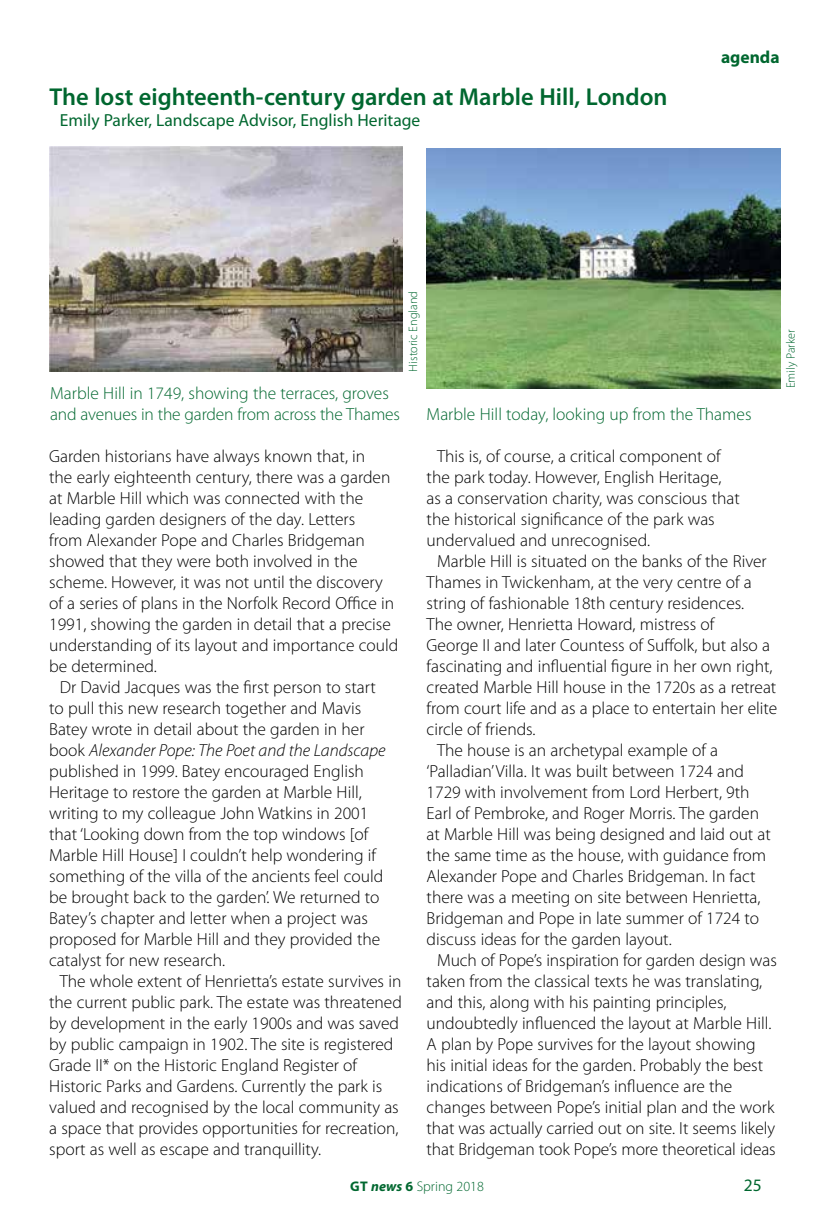
<style>
.page{position:relative;width:840px;height:1218px;background:#fff}
.page>*{position:absolute;margin:0;border:0;box-sizing:border-box;transform-origin:0 0}
.t1{font:600 24.5px "Myriad Pro";color:#00672f}
.t2{font:300 17.5px/21px "Myriad Pro";color:#000}
.t3{font:300 17.5px/21px "Myriad Pro";color:#00672f}
.t4{font:17.5px "Myriad Pro";color:#00672f}
.t5{font:700 17.5px "Myriad Pro";color:#00672f}
.t6{font:300 14px "Myriad Pro";color:#00672f}
.t7{font:300 12.25px "Myriad Pro";color:#00672f}
.s1{font-style:italic}
.s2{font-weight:700}
.s3{font-weight:700;font-style:italic}
</style>
<div class="page">
<img style="left:427px;top:149px;width:353px;height:239px">
<img style="left:49px;top:147px;width:354px;height:225px">
<h1 class="t1" style="left:49px;top:81px;width:620px">The lost eighteenth-century garden at Marble Hill, London</h1>
<p class="t4" style="left:60px;top:109px;width:362px">Emily Parker, Landscape Advisor, English Heritage</p>
<p class="t5" style="left:721px;top:46px;width:60px">agenda</p>
<p class="t3" style="left:50px;top:383px;width:351px">Marble Hill in 1749, showing the terraces, groves and avenues in the garden from across the Thames</p>
<p class="t2" style="left:49px;top:446px;width:351px">Garden historians have always known that, in<br>the early eighteenth century, there was a garden at Marble Hill which was connected with the leading garden designers of the day. Letters<br>from Alexander Pope and Charles Bridgeman showed that they were both involved in the scheme. However, it was not until the discovery of a series of plans in the Norfolk Record Office in 1991, showing the garden in detail that a precise understanding of its layout and importance could be determined.</p>
<p class="t2" style="left:49px;top:677px;width:338px;text-indent:11px">Dr David Jacques was the first person to start to pull this new research together and Mavis Batey wrote in detail about the garden in her book <span class="s1">Alexander Pope: The Poet and the Landscape </span>published in 1999. Batey encouraged English Heritage to restore the garden at Marble Hill, writing to my colleague John Watkins in 2001 that ‘Looking down from the top windows [of Marble Hill House] I couldn’t help wondering if something of the villa of the ancients feel could be brought back to the garden’. We returned to Batey’s chapter and letter when a project was proposed for Marble Hill and they provided the catalyst for new research.</p>
<p class="t2" style="left:49px;top:971px;width:354px;text-indent:11px">The whole extent of Henrietta’s estate survives in the current public park. The estate was threatened by development in the early 1900s and was saved by public campaign in 1902. The site is registered Grade II* on the Historic England Register of Historic Parks and Gardens. Currently the park is valued and recognised by the local community as a space that provides opportunities for recreation, sport as well as escape and tranquillity.</p>
<p class="t7" style="left:406px;top:372px;width:82px;rotate:-90deg">Historic England</p>
<p class="t3" style="left:427px;top:404px;width:326px">Marble Hill today, looking up from the Thames</p>
<p class="t2" style="left:437px;top:446px;width:285px">This is, of course, a critical component of</p>
<p class="t2" style="left:427px;top:467px;width:296px">the park today. However, English Heritage,</p>
<p class="t2" style="left:427px;top:488px;width:315px">as a conservation charity, was conscious that</p>
<p class="t2" style="left:427px;top:509px;width:290px">the historical significance of the park was</p>
<p class="t2" style="left:427px;top:530px;width:225px">undervalued and unrecognised.</p>
<p class="t2" style="left:437px;top:551px;width:331px">Marble Hill is situated on the banks of the River</p>
<p class="t2" style="left:427px;top:572px;width:327px">Thames in Twickenham, at the very centre of a</p>
<p class="t2" style="left:427px;top:593px;width:319px">string of fashionable 18th century residences.</p>
<p class="t2" style="left:427px;top:614px;width:289px">The owner, Henrietta Howard, mistress of</p>
<p class="t2" style="left:427px;top:635px;width:345px">George II and later Countess of Suffolk, but also a</p>
<p class="t2" style="left:427px;top:656px;width:347px">fascinating and influential figure in her own right,</p>
<p class="t2" style="left:427px;top:677px;width:351px">created Marble Hill house in the 1720s as a retreat</p>
<p class="t2" style="left:427px;top:698px;width:352px">from court life and as a place to entertain her elite</p>
<p class="t2" style="left:427px;top:719px;width:111px">circle of friends.</p>
<p class="t2" style="left:437px;top:740px;width:283px">The house is an archetypal example of a</p>
<p class="t2" style="left:427px;top:761px;width:319px">‘Palladian’ Villa. It was built between 1724 and</p>
<p class="t2" style="left:427px;top:782px;width:324px">1729 with involvement from Lord Herbert, 9th</p>
<p class="t2" style="left:427px;top:803px;width:334px">Earl of Pembroke, and Roger Morris. The garden</p>
<p class="t2" style="left:427px;top:824px;width:346px">at Marble Hill was being designed and laid out at</p>
<p class="t2" style="left:427px;top:845px;width:341px">the same time as the house, with guidance from</p>
<p class="t2" style="left:427px;top:866px;width:330px">Alexander Pope and Charles Bridgeman. In fact</p>
<p class="t2" style="left:427px;top:887px;width:335px">there was a meeting on site between Henrietta,</p>
<p class="t2" style="left:427px;top:908px;width:334px">Bridgeman and Pope in late summer of 1724 to</p>
<p class="t2" style="left:427px;top:929px;width:247px">discuss ideas for the garden layout.</p>
<p class="t2" style="left:437px;top:950px;width:341px">Much of Pope’s inspiration for garden design was</p>
<p class="t2" style="left:427px;top:971px;width:337px">taken from the classical texts he was translating,</p>
<p class="t2" style="left:427px;top:992px;width:301px">and this, along with his painting principles,</p>
<p class="t2" style="left:427px;top:1013px;width:346px">undoubtedly influenced the layout at Marble Hill.</p>
<p class="t2" style="left:427px;top:1034px;width:331px">A plan by Pope survives for the layout showing</p>
<p class="t2" style="left:427px;top:1055px;width:338px">his initial ideas for the garden. Probably the best</p>
<p class="t2" style="left:427px;top:1076px;width:307px">indications of Bridgeman’s influence are the</p>
<p class="t2" style="left:427px;top:1097px;width:349px">changes between Pope’s initial plan and the work</p>
<p class="t2" style="left:427px;top:1118px;width:350px">that was actually carried out on site. It seems likely</p>
<p class="t2" style="left:427px;top:1139px;width:351px">that Bridgeman took Pope’s more theoretical ideas</p>
<p class="t6" style="left:350px;top:1177px;width:135px"><span class="s2">GT</span> <span class="s3">news</span> <span class="s2">6</span> Spring 2018</p>
<p class="t4" style="left:744px;top:1174px;width:19px">25</p>
<p class="t7" style="left:783px;top:388px;width:61px;rotate:-90deg">Emily Parker</p>
</div>
